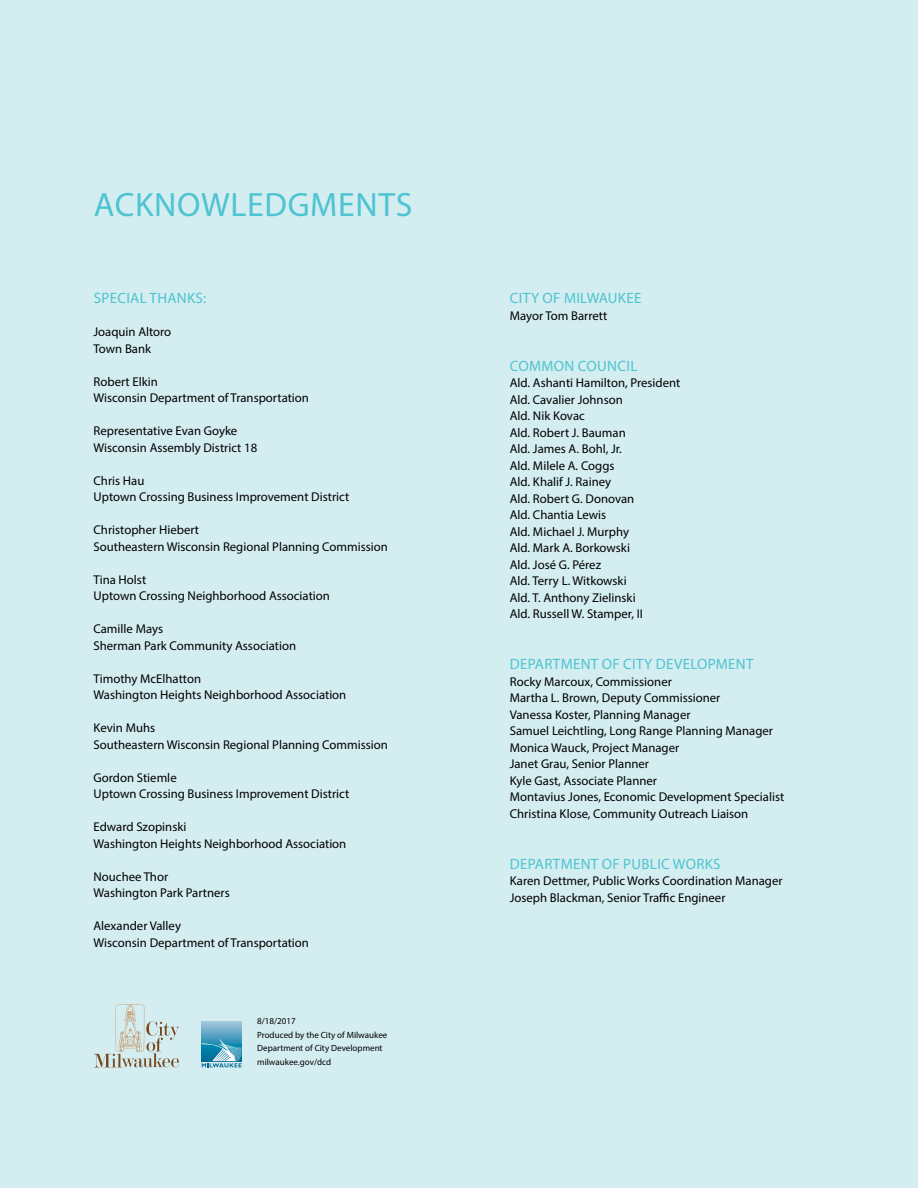
<style>
.page{position:relative;width:918px;height:1188px;background:#d4edf0}
.page>*{position:absolute;margin:0;border:0;box-sizing:border-box;transform-origin:0 0}
.t1{font:33.9px "Myriad Pro";letter-spacing:.02em;color:#4dc4d1}
.t2{font:15px "Myriad Pro";letter-spacing:.02em;color:#4dc4d1}
.t3{font:12.75px/16.5px "Myriad Pro";color:#000}
.t4{font:9px/13.5px "Myriad Pro";color:#000}
</style>
<div class="page">
<svg style="left:94px;top:1004px;width:86px;height:63px"></svg>
<svg style="left:202px;top:1021px;width:40px;height:17px"></svg>
<svg style="left:202px;top:1038px;width:40px;height:29px"></svg>
<h1 class="t1" style="left:94px;top:184px;width:320px">acknowledgments</h1>
<p class="t2" style="left:94px;top:289px;width:66px">Special Than</p>
<p class="t2" style="left:187px;top:289px;width:21px">ks:</p>
<p class="t3" style="left:94px;top:324px;width:79px">Joaquin Altoro<br>Town Bank</p>
<p class="t3" style="left:94px;top:373px;width:217px">Robert Elkin<br>Wisconsin Department of Transportation</p>
<p class="t3" style="left:94px;top:423px;width:165px">Representative Evan Goyke<br>Wisconsin Assembly District 18</p>
<p class="t3" style="left:94px;top:472px;width:257px">Chris Hau<br>Uptown Crossing Business I mprovement District</p>
<p class="t3" style="left:94px;top:522px;width:296px">Christopher Hiebert<br>Southeastern Wisconsin Regional Planning Commission</p>
<p class="t3" style="left:94px;top:571px;width:238px">Tina Holst<br>Uptown Crossing Neighborhood Association</p>
<p class="t3" style="left:94px;top:621px;width:204px">Camille Mays<br>Sherman Park Community Association</p>
<p class="t3" style="left:94px;top:670px;width:254px">Timothy McElhatton<br>Washington Heights Neighborhood Association</p>
<p class="t3" style="left:94px;top:720px;width:296px">Kevin Muhs<br>Southeastern Wisconsin Regional Planning Commission</p>
<p class="t3" style="left:94px;top:769px;width:257px">Gordon Stiemle<br>Uptown Crossing Business I mprovement District</p>
<p class="t3" style="left:94px;top:819px;width:254px">Edward Szopinski<br>Washington Heights Neighborhood Association</p>
<p class="t3" style="left:94px;top:868px;width:138px">Nouchee Thor<br>Washington Park Partners</p>
<p class="t3" style="left:94px;top:918px;width:217px">Alexander Valley<br>Wisconsin Department of Transportation</p>
<p class="t4" style="left:257px;top:1014px;width:132px">8/18/2017<br>Produced by the City of Milwaukee<br>Department of City Development milwaukee.gov/dcd</p>
<p class="t2" style="left:510px;top:289px;width:133px">City of Milwaukee</p>
<p class="t3" style="left:510px;top:307px;width:99px">Mayor Tom Barrett</p>
<p class="t2" style="left:510px;top:357px;width:129px">Common Council</p>
<p class="t3" style="left:510px;top:375px;width:172px">Ald. Ashanti Hamilton, President<br>Ald. Cavalier Johnson<br>Ald. Nik Kovac<br>Ald. Robert J. Bauman<br>Ald. James A. Bohl, Jr.<br>Ald. Milele A. Coggs<br>Ald. Khalif J. Rainey<br>Ald. Robert G. Donovan<br>Ald. Chantia Lewis<br>Ald. Michael J. Murphy<br>Ald. Mark A. Borkowski<br>Ald. José G. Pérez<br>Ald. Terry L. Witkowski<br>Ald. T. Anthony Zielinski<br>Ald. Russell W. Stamper, II</p>
<p class="t2" style="left:510px;top:655px;width:245px">Department of City Development</p>
<p class="t3" style="left:510px;top:673px;width:276px">Rocky Marcoux, Commissioner<br>Martha L. Brown, Deputy Commissioner<br>Vanessa Koster, Planning Manager<br>Samuel Leichtling, Long Range Planning Manager Monica Wauck, Project Manager<br>Janet Grau, Senior Planner<br>Kyle Gast, Associate Planner<br>Montavius Jones, Economic Development Specialist Christina Klose, Community Outreach Liaison</p>
<p class="t2" style="left:510px;top:855px;width:212px">Department of Public Works</p>
<p class="t3" style="left:510px;top:873px;width:274px">Karen Dettmer, Public Works Coordination Manager<br>Joseph Blackman, Senior Traffic Engineer</p>
</div>
